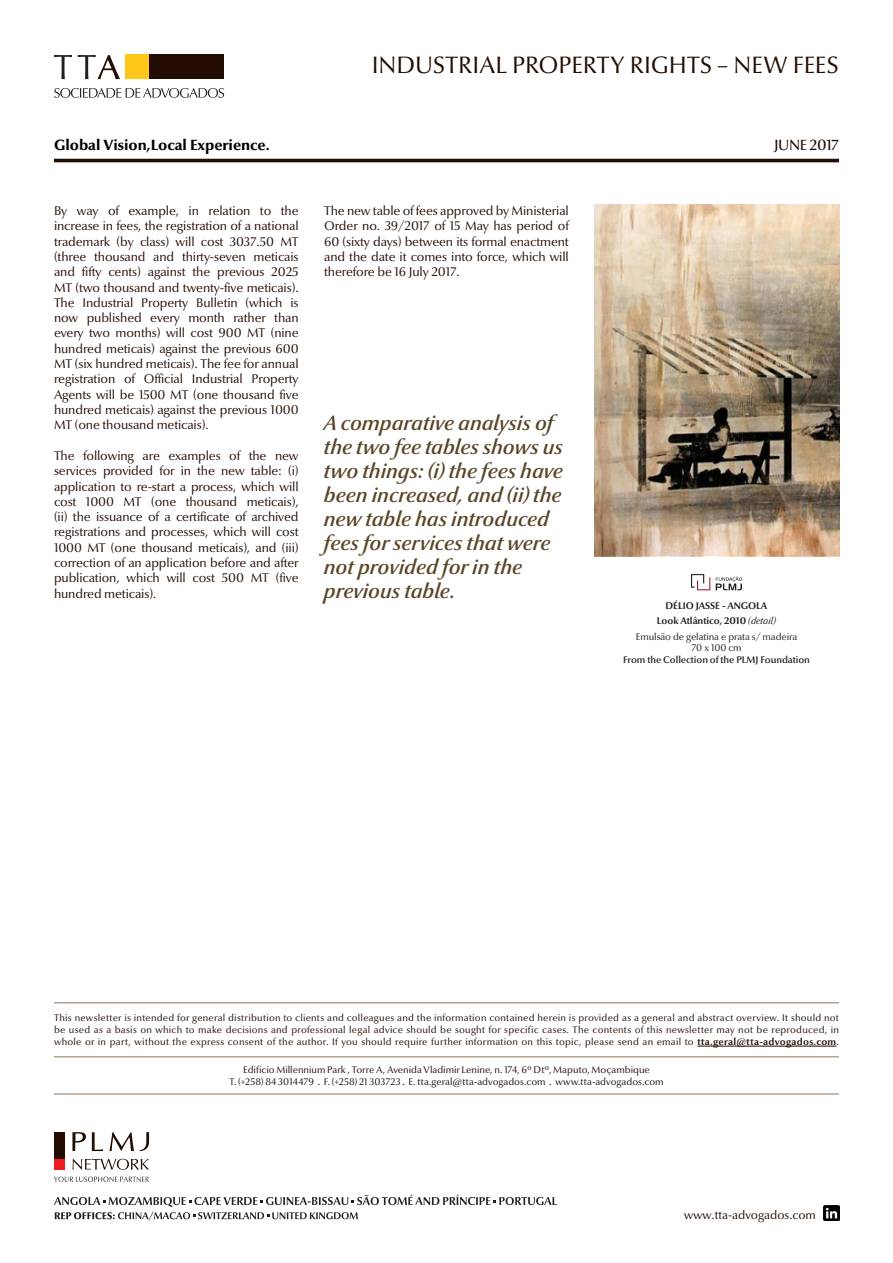
<style>
.page{position:relative;width:893px;height:1263px;background:#fff}
.page>*{position:absolute;margin:0;border:0;box-sizing:border-box;transform-origin:0 0}
.t1{font:24px "Optima Nova LT";color:#230d02}
.t2{font:italic 600 21px/24px "Optima Nova LT";color:#5a4527}
.t3{font:800 15px "Optima Nova LT";color:#000}
.t4{font:500 15px "Optima Nova LT";letter-spacing:-.02em;color:#230d02}
.Corpo{font:12.75px/15.3px "Optima Nova LT";letter-spacing:-.01em;color:#230d02;text-align:justify}
.t5{font:12px "Optima Nova LT";color:#230d02}
.t6{font:9.75px "Optima Nova LT";letter-spacing:.02em;color:#230d02}
.t7{font:9.75px "Optima Nova LT";color:#230d02}
.t8{font:700 9.75px "Optima Nova LT";letter-spacing:-.01em;color:#231f20}
.t9{font:9.75px "Optima Nova LT";letter-spacing:-.01em;color:#231f20}
.t10{font:600 9.75px "Optima Nova LT";letter-spacing:-.01em;color:#231f20}
.s1{font-weight:400;font-style:italic}
.s2{font-weight:700}
.s3{font-weight:600}
</style>
<div class="page">
<hr style="left:54px;top:159px;width:785px;height:3px;background:#230d02">
<svg style="left:54px;top:55px;width:18px;height:24px"></svg>
<div style="left:149px;top:55px;width:75px;height:24px;background:#230d02"></div>
<div style="left:125px;top:55px;width:24px;height:24px;background:#fec719"></div>
<svg style="left:54px;top:88px;width:170px;height:10px"></svg>
<svg style="left:78px;top:55px;width:42px;height:24px"></svg>
<hr style="left:54px;top:1002px;width:785px;height:1px;background:#b4a38e">
<hr style="left:54px;top:1056px;width:785px;height:1px;background:#b4a38e">
<hr style="left:54px;top:1093px;width:785px;height:2px;background:#b4a38e">
<hr style="left:697px;top:1046px;width:139px;height:1px;background:#230d02">
<img style="left:824px;top:1205px;width:15px;height:15px">
<svg style="left:54px;top:1176px;width:95px;height:6px"></svg>
<div style="left:54px;top:1159px;width:11px;height:11px;background:#ee1d23"></div>
<div style="left:54px;top:1132px;width:11px;height:27px;background:#230d02"></div>
<svg style="left:72px;top:1132px;width:77px;height:19px"></svg>
<svg style="left:72px;top:1159px;width:77px;height:11px"></svg>
<svg style="left:54px;top:1194px;width:503px;height:26px"></svg>
<svg style="left:716px;top:577px;width:26px;height:13px"></svg>
<svg style="left:691px;top:574px;width:19px;height:16px"></svg>
<img style="left:594px;top:205px;width:245px;height:351px">
<p class="t1" style="left:372px;top:51px;width:468px">INDUSTRIAL PROPERTY RIGHTS – NEW FEES</p>
<p class="t3" style="left:54px;top:136px;width:217px">Global Vision,Local Experience.</p>
<p class="t4" style="left:774px;top:136px;width:66px">JUNE 2017</p>
<p class="Corpo" style="left:54px;top:203px;width:246px">By way of example, in relation to the increase in fees, the registration of a national trademark (by class) will cost 3037.50 MT (three thousand and thirty-seven meticais and fifty cents) against the previous 2025<br>MT (two thousand and twenty-five meticais).<br>The Industrial Property Bulletin (which is now published every month rather than every two months) will cost 900 MT (nine hundred meticais) against the previous 600<br>MT (six hundred meticais). The fee for annual registration of Official Industrial Property Agents will be 1500 MT (one thousand five hundred meticais) against the previous 1000<br>MT (one thousand meticais).</p>
<p class="Corpo" style="left:54px;top:448px;width:246px">The following are examples of the new services provided for in the new table: (i) application to re-start a process, which will cost 1000 MT (one thousand meticais), (ii) the issuance of a certificate of archived registrations and processes, which will cost 1000 MT (one thousand meticais), and (iii) correction of an application before and after publication, which will cost 500 MT (five hundred meticais).</p>
<p class="Corpo" style="left:324px;top:203px;width:246px">The new table of fees approved by Ministerial Order no. 39/2017 of 15 May has period of 60 (sixty days) between its formal enactment and the date it comes into force, which will therefore be 16 July 2017.</p>
<p class="t2" style="left:324px;top:411px;width:241px">A comparative analysis of the two fee tables shows us two things: (i) the fees have been increased, and (ii) the new table has introduced fees for services that were not provided for in the previous table.</p>
<p class="t8" style="left:666px;top:600px;width:103px">DÉLIO JASSE - ANGOLA</p>
<p class="t8" style="left:657px;top:615px;width:121px">Look Atlântico, 2010 <span class="s1">(detail)</span></p>
<p class="t9" style="left:636px;top:631px;width:163px">Emulsão de gelatina e prata s/ madeira</p>
<p class="t9" style="left:691px;top:642px;width:52px">70 x 100 cm</p>
<p class="t10" style="left:623px;top:654px;width:188px">From the Collection of the PLMJ Foundation</p>
<p class="t6" style="left:54px;top:1012px;width:786px">This newsletter is intended for general distribution to clients and colleagues and the information contained herein is provided as a general and abstract overview. It should not</p>
<p class="t6" style="left:54px;top:1024px;width:786px">be used as a basis on which to make decisions and professional legal advice should be sought for specific cases. The contents of this newsletter may not be reproduced, in</p>
<p class="t6" style="left:54px;top:1036px;width:786px">whole or in part, without the express consent of the author. If you should require further information on this topic, please send an email to <span class="s2">tta.geral@tta-advogados.com</span>.</p>
<p class="t7" style="left:243px;top:1064px;width:408px">Edifício Millennium Park , Torre A, Avenida Vladimir Lenine, n. 174, 6º Dtº, Maputo, Moçambique</p>
<p class="t6" style="left:229px;top:1076px;width:436px">T. (+258) 84 3014479 <span class="s3">.</span> F. (+258) 21 303723 <span class="s3">.</span> E. tta.geral@tta-advogados.com <span class="s3">.</span> www.tta-advogados.com</p>
<p class="t5" style="left:684px;top:1207px;width:133px">www.tta-advogados.com</p>
</div>
